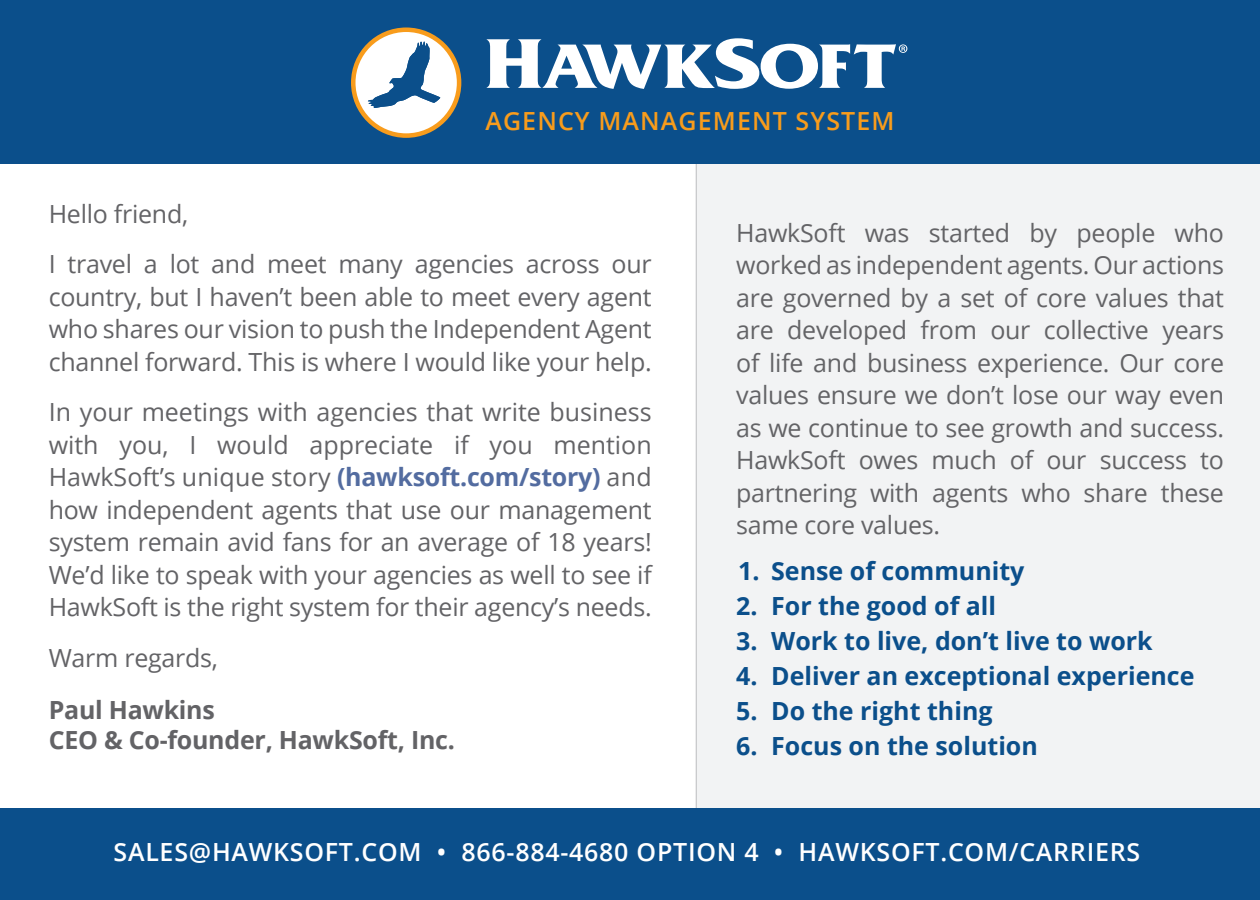
<style>
.page{position:relative;width:1260px;height:900px;background:#fff}
.page>*{position:absolute;margin:0;border:0;box-sizing:border-box;transform-origin:0 0}
.t1{font:25px/32.5px "Open Sans";letter-spacing:-.01em;color:#636366;text-align:justify}
.t2{font:700 25px "Open Sans";color:#0b4f8b}
.t3{font:600 25px "Open Sans";letter-spacing:.03em;color:#fff}
.t4{font:700 25px "Open Sans";letter-spacing:-.01em;color:#636366}
.t5{font:600 25px "Open Sans";letter-spacing:.045em;color:#f89c1c}
.s1{font-weight:700;color:#536ca0}
</style>
<div class="page">
<div style="left:696px;top:164px;width:564px;height:644px;background:#f2f3f4"></div>
<div style="left:0;top:808px;width:1260px;height:92px;background:#0b4f8b"></div>
<div style="left:0;top:0;width:1260px;height:164px;background:#0b4f8b"></div>
<svg style="left:351px;top:28px;width:110px;height:110px"></svg>
<svg style="left:486px;top:38px;width:421px;height:51px"></svg>
<p class="t5" style="left:485px;top:104px;width:411px">AGENCY MANAGEMENT SYSTEM</p>
<p class="t1" style="left:49px;top:197px;width:141px">Hello friend,</p>
<p class="t1" style="left:49px;top:247px;width:605px">I travel a lot and meet many agencies across our country, but I haven’t been able to meet every agent who shares our vision to push the Independent Agent channel forward. This is where I would like your help.</p>
<p class="t1" style="left:49px;top:395px;width:605px">In your meetings with agencies that write business with you, I would appreciate if you mention HawkSoft’s unique story <span class="s1">(hawksoft.com/story)</span> and how independent agents that use our management system remain avid fans for an average of 18 years!<br>We’d like to speak with your agencies as well to see if HawkSoft is the right system for their agency’s needs.</p>
<p class="t1" style="left:49px;top:641px;width:171px">Warm regards,</p>
<p class="t4" style="left:49px;top:693px;width:168px">Paul Hawkins</p>
<p class="t4" style="left:49px;top:723px;width:408px">CEO &amp; Co-founder, HawkSoft, Inc.</p>
<p class="t1" style="left:736px;top:216px;width:489px">HawkSoft was started by people who worked as independent agents. Our actions are governed by a set of core values that are developed from our collective years of life and business experience. Our core values ensure we don’t lose our way even as we continue to see growth and success.<br>HawkSoft owes much of our success to partnering with agents who share these same core values.</p>
<p class="t2" style="left:738px;top:554px;width:288px">1. Sense of community</p>
<p class="t2" style="left:736px;top:589px;width:261px">2. For the good of all</p>
<p class="t2" style="left:736px;top:624px;width:418px">3. Work to live, don’t live to work</p>
<p class="t2" style="left:736px;top:659px;width:460px">4. Deliver an exceptional experience</p>
<p class="t2" style="left:736px;top:694px;width:258px">5. Do the right thing</p>
<p class="t2" style="left:736px;top:729px;width:303px">6. Focus on the solution</p>
<p class="t3" style="left:114px;top:834px;width:1028px">SALES@HAWKSOFT.COM • 866-884-4680 OPTION 4 • HAWKSOFT.COM/CARRIERS</p>
</div>
